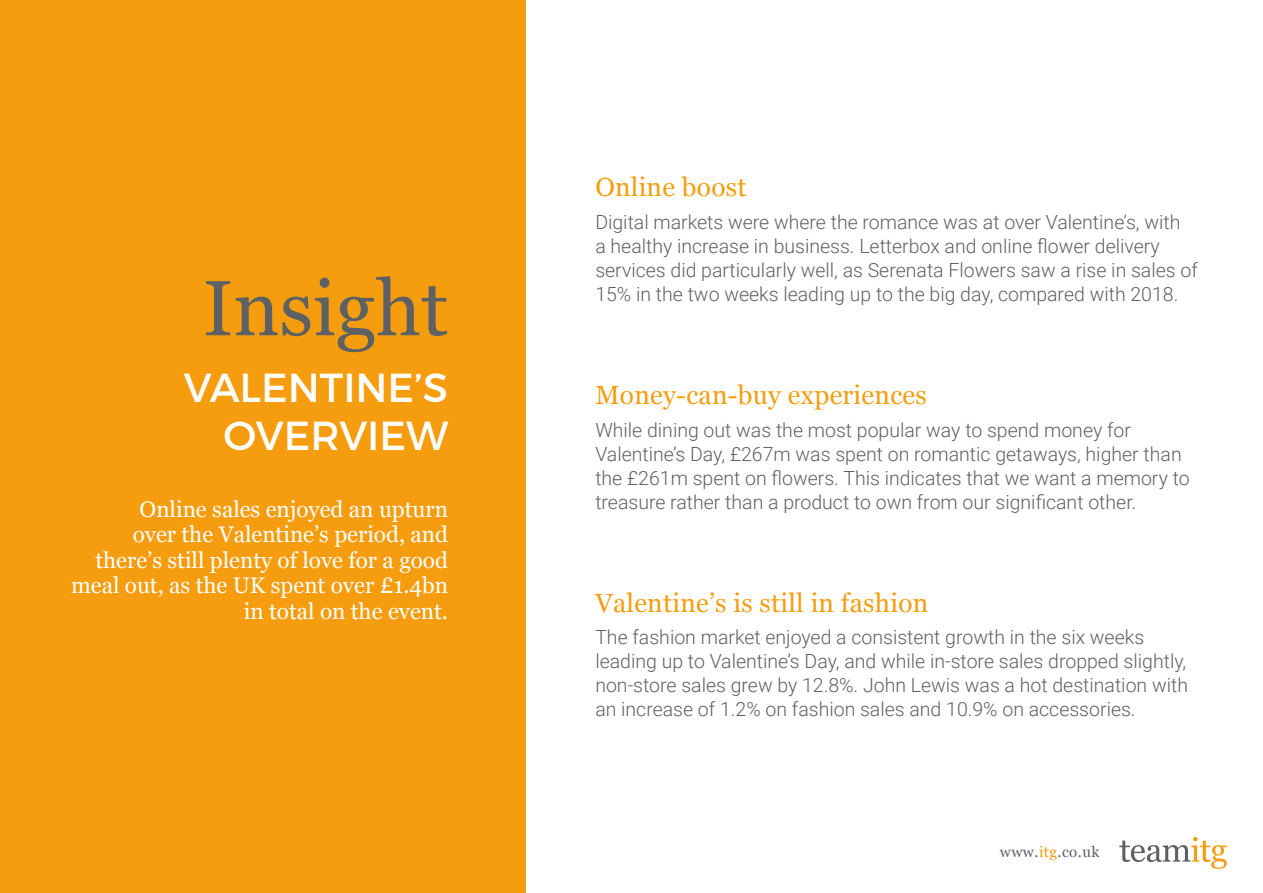
<style>
.page{position:relative;width:1263px;height:893px;background:#fff}
.page>*{position:absolute;margin:0;border:0;box-sizing:border-box;transform-origin:0 0}
.t1{font:78px "Georgia";color:#5d6163}
.t2{font:40.5px/48.6px "Montserrat";color:#fff;text-align:right}
.t3{font:26.25px "Georgia";letter-spacing:.01em;color:#f59d0f}
.t4{font:22.5px/25.5px "Georgia";color:#fff;text-align:right}
.t5{font:300 19.5px/24px "Roboto";color:#5d6163}
.t6{font:15px "Georgia";letter-spacing:.03em;color:#5d6163}
.s1{color:#f59d0f}
</style>
<div class="page">
<svg style="left:1119px;top:837px;width:108px;height:32px"></svg>
<div style="left:0;top:0;width:525px;height:893px;background:#f59d0f"></div>
<h1 class="t1" style="left:203px;top:251px;width:247px">Insight</h1>
<h2 class="t2" style="left:184px;top:360px;width:266px">VALENTINE’S<br>OVERVIEW</h2>
<p class="t4" style="left:71px;top:495px;width:379px">Online sales enjoyed an upturn<br>over the Valentine’s period, and there’s still plenty of love for a good meal out, as the UK spent over £1.4bn in total on the event.</p>
<h3 class="t3" style="left:595px;top:168px;width:153px">Online boost</h3>
<p class="t5" style="left:595px;top:209px;width:604px">Digital markets were where the romance was at over Valentine’s, with<br>a healthy increase in business. Letterbox and online flower delivery services did particularly well, as Serenata Flowers saw a rise in sales of 15% in the two weeks leading up to the big day, compared with 2018.</p>
<h3 class="t3" style="left:595px;top:376px;width:333px">Money-can-buy experiences</h3>
<p class="t5" style="left:595px;top:417px;width:596px">While dining out was the most popular way to spend money for Valentine’s Day, £267m was spent on romantic getaways, higher than the £261m spent on flowers. This indicates that we want a memory to treasure rather than a product to own from our significant other.</p>
<h3 class="t3" style="left:595px;top:584px;width:334px">Valentine’s is still in fashion</h3>
<p class="t5" style="left:595px;top:625px;width:594px">The fashion market enjoyed a consistent growth in the six weeks leading up to Valentine’s Day, and while in-store sales dropped slightly, non-store sales grew by 12.8%. John Lewis was a hot destination with an increase of 1.2% on fashion sales and 10.9% on accessories.</p>
<p class="t6" style="left:1000px;top:841px;width:101px">www.<span class="s1">itg</span>.co.uk</p>
</div>
